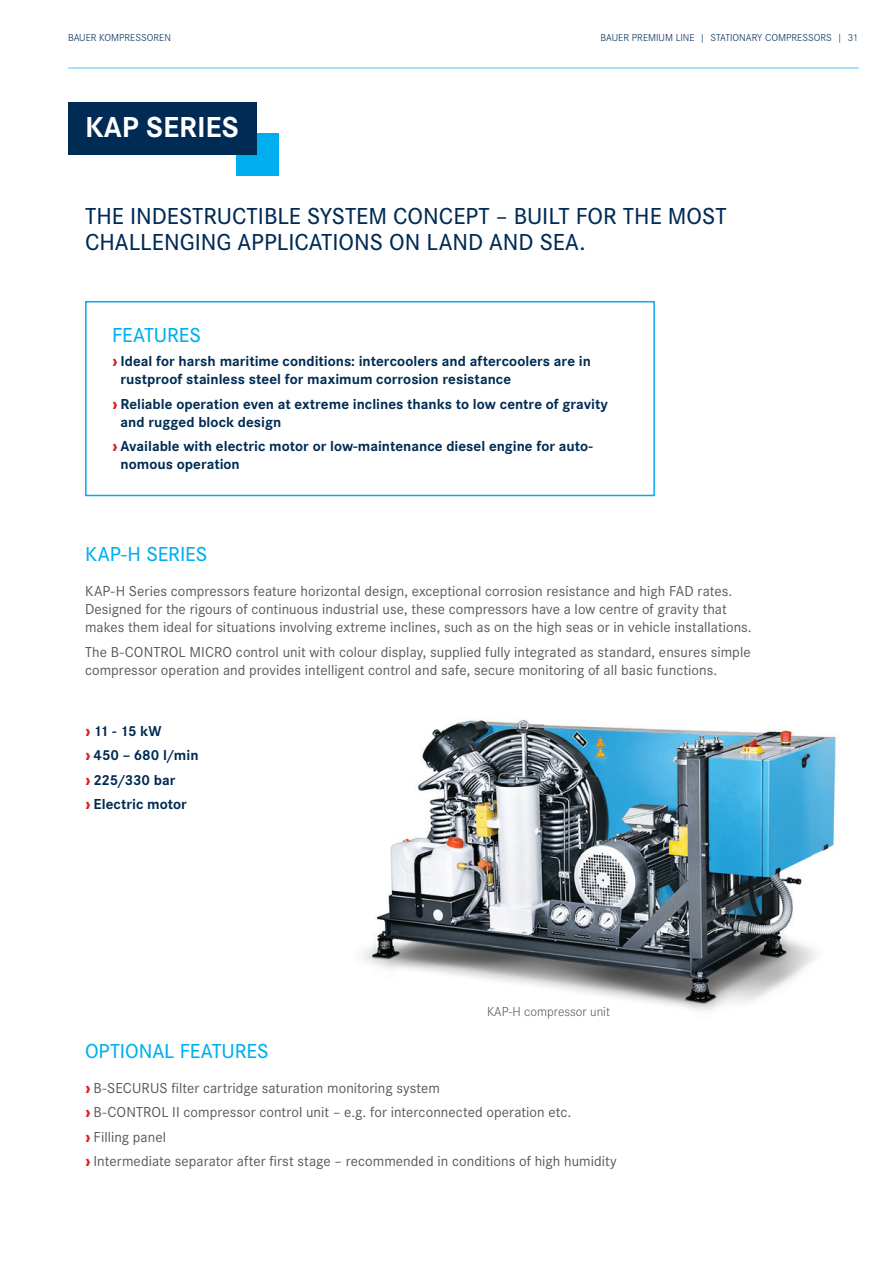
<style>
.page{position:relative;width:893px;height:1263px;background:#fff}
.page>*{position:absolute;margin:0;border:0;box-sizing:border-box;transform-origin:0 0}
.t1{font:700 30px "Corporate S";color:#fff}
.t2{font:500 24px/25.5px "Corporate S";color:#002b54}
.t3{font:500 21px "Corporate S";letter-spacing:-.005em;color:#00aeef}
.t4{font:15px/24.3px "Corporate S";letter-spacing:.005em;color:#57585a}
.t5{font:700 15px/18px "Corporate S";color:#002b54}
.t6{font:300 13.5px "Corporate S";color:#57585a}
.t7{font:300 10.5px "Corporate S";color:#002b54}
.s1{font-weight:800;color:#da2128}
</style>
<div class="page">
<hr style="left:68px;top:67px;width:791px;height:2px;background:#8dd7f7">
<svg style="left:85px;top:301px;width:570px;height:196px"></svg>
<img style="left:362px;top:720px;width:474px;height:291px">
<div style="left:236px;top:133px;width:43px;height:42px;background:#00aeef"></div>
<div style="left:68px;top:102px;width:189px;height:52px;background:#002b54"></div>
<p class="t7" style="left:68px;top:30px;width:104px">BAUER KOMPRESSOREN</p>
<p class="t7" style="left:601px;top:30px;width:259px">BAUER PREMIUM LINE | STATIONARY COMPRESSORS | 31</p>
<h1 class="t1" style="left:85px;top:103px;width:155px">KAP SERIES</h1>
<h2 class="t2" style="left:85px;top:202px;width:643px">THE INDESTRUCTIBLE SYSTEM CONCEPT – BUILT FOR THE MOST<br>CHALLENGING APPLICATIONS ON LAND AND SEA.</h2>
<h3 class="t3" style="left:112px;top:319px;width:90px">FEATURES</h3>
<p class="t5" style="left:121px;top:351px;width:472px;text-indent:-9px"><span class="s1">›</span> Ideal for harsh maritime conditions: intercoolers and aftercoolers are in rustproof stainless steel for maximum corrosion resistance</p>
<p class="t5" style="left:121px;top:394px;width:489px;text-indent:-9px"><span class="s1">›</span> Reliable operation even at extreme inclines thanks to low centre of gravity and rugged block design</p>
<p class="t5" style="left:121px;top:436px;width:474px;text-indent:-9px"><span class="s1">›</span> Available with electric motor or low-maintenance diesel engine for auto&shy;nomous operation</p>
<h3 class="t3" style="left:85px;top:538px;width:124px">KAP-H SERIES</h3>
<p class="t4" style="left:85px;top:581px;width:668px;line-height:18px">KAP-H Series compressors feature horizontal design, exceptional corrosion resistance and high FAD rates.<br>Designed for the rigours of continuous industrial use, these compressors have a low centre of gravity that makes them ideal for situations involving extreme inclines, such as on the high seas or in vehicle installations.</p>
<p class="t4" style="left:85px;top:642px;width:667px;line-height:18px">The B-CONTROL MICRO control unit with colour display, supplied fully integrated as standard, ensures simple compressor operation and provides intelligent control and safe, secure monitoring of all basic functions.</p>
<p class="t5" style="left:85px;top:717px;width:115px;line-height:24.3px"><span class="s1">›</span> 11 - 15 kW<br><span class="s1">›</span> 450 – 680 l/min <span class="s1">›</span> 225/330 bar<br><span class="s1">›</span> Electric motor</p>
<p class="t6" style="left:487px;top:1002px;width:125px">KAP-H compressor unit</p>
<h3 class="t3" style="left:85px;top:1035px;width:185px">OPTIONAL FEATURES</h3>
<p class="t4" style="left:85px;top:1075px;width:533px"><span class="s1">›</span> B-SECURUS filter cartridge saturation monitoring system<br><span class="s1">›</span> B-CONTROL II compressor control unit – e.g. for interconnected operation etc.<br><span class="s1">›</span> Filling panel<br><span class="s1">›</span> Intermediate separator after first stage – recommended in conditions of high humidity</p>
</div>
